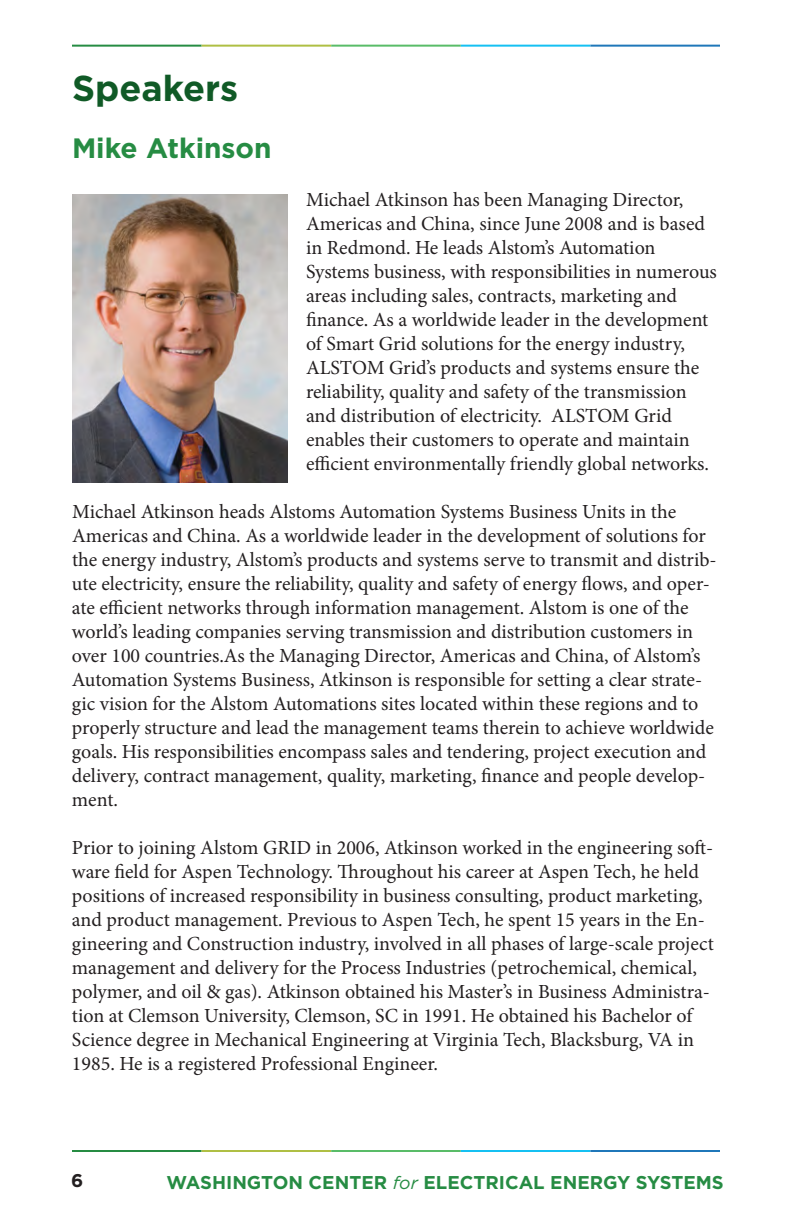
<style>
.page{position:relative;width:792px;height:1224px;background:#fff}
.page>*{position:absolute;margin:0;border:0;box-sizing:border-box;transform-origin:0 0}
.t1{font:700 36px "Gotham";color:#105a26}
.t2{font:700 28px "Gotham";color:#268c43}
.t3{font:20px/24px "Minion Pro";letter-spacing:-.005em;color:#231f20}
.t4{font:700 18.6px "Gotham";color:#268c43}
.t5{font:700 18.4px "Gotham";color:#231f20}
.s1{font-weight:400;font-style:italic;font-size:18px}
</style>
<div class="page">
<hr style="left:72px;top:45px;width:130px;height:2px;background:#268c43">
<hr style="left:202px;top:45px;width:129px;height:2px;background:#afbf44">
<hr style="left:331px;top:45px;width:130px;height:2px;background:#59bc68">
<hr style="left:461px;top:45px;width:129px;height:2px;background:#15c0f2">
<hr style="left:590px;top:45px;width:130px;height:2px;background:#1f77b9">
<hr style="left:72px;top:1150px;width:130px;height:2px;background:#268c43">
<hr style="left:202px;top:1150px;width:129px;height:2px;background:#afbf44">
<hr style="left:331px;top:1150px;width:130px;height:2px;background:#59bc68">
<hr style="left:461px;top:1150px;width:129px;height:2px;background:#15c0f2">
<hr style="left:590px;top:1150px;width:130px;height:2px;background:#1f77b9">
<img style="left:72px;top:194px;width:216px;height:288px">
<p class="t1" style="left:72px;top:64px;width:168px">Speakers</p>
<p class="t2" style="left:72px;top:130px;width:201px">Mike Atkinson</p>
<p class="t3" style="left:306px;top:188px;width:413px">Michael Atkinson has been Managing Director, Americas and China, since June 2008 and is based in Redmond. He leads Alstom’s Automation Systems business, with responsibilities in numerous areas including sales, contracts, marketing and finance. As a worldwide leader in the development of Smart Grid solutions for the energy industry, ALSTOM Grid’s products and systems ensure the reliability, quality and safety of the transmission and distribution of electricity. ALSTOM Grid enables their customers to operate and maintain efficient environmentally friendly global networks.</p>
<p class="t3" style="left:72px;top:500px;width:646px">Michael Atkinson heads Alstoms Automation Systems Business Units in the Americas and China. As a worldwide leader in the development of solutions for the energy industry, Alstom’s products and systems serve to transmit and distrib&shy;ute electricity, ensure the reliability, quality and safety of energy flows, and oper&shy;ate efficient networks through information management. Alstom is one of the world’s leading companies serving transmission and distribution customers in over 100 countries.As the Managing Director, Americas and China, of Alstom’s Automation Systems Business, Atkinson is responsible for setting a clear strate&shy;gic vision for the Alstom Automations sites located within these regions and to properly structure and lead the management teams therein to achieve worldwide goals. His responsibilities encompass sales and tendering, project execution and delivery, contract management, quality, marketing, finance and people develop&shy;ment.</p>
<p class="t3" style="left:72px;top:836px;width:643px">Prior to joining Alstom GRID in 2006, Atkinson worked in the engineering soft&shy;ware field for Aspen Technology. Throughout his career at Aspen Tech, he held positions of increased responsibility in business consulting, product marketing, and product management. Previous to Aspen Tech, he spent 15 years in the En&shy;gineering and Construction industry, involved in all phases of large-scale project management and delivery for the Process Industries (petrochemical, chemical, polymer, and oil &amp; gas). Atkinson obtained his Master’s in Business Administra&shy;tion at Clemson University, Clemson, SC in 1991. He obtained his Bachelor of Science degree in Mechanical Engineering at Virginia Tech, Blacksburg, VA in 1985. He is a registered Professional Engineer.</p>
<p class="t5" style="left:71px;top:1168px;width:14px">6</p>
<p class="t4" style="left:167px;top:1170px;width:559px">WASHINGTON CENTER <span class="s1">for</span> ELECTRICAL ENERGY SYSTEMS</p>
</div>
